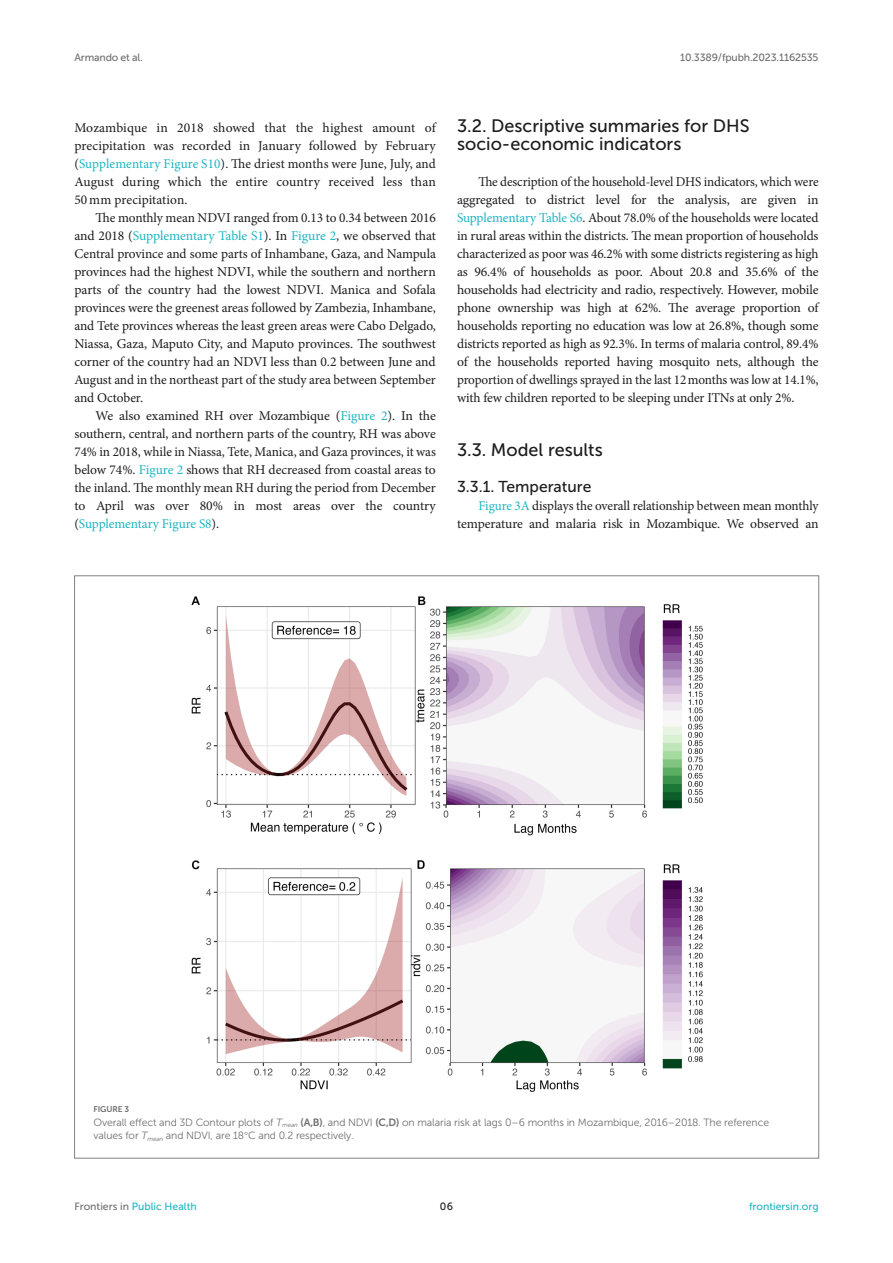
<style>
.page{position:relative;width:893px;height:1263px;background:#fff}
.page>*{position:absolute;margin:0;border:0;box-sizing:border-box;transform-origin:0 0}
.HEAD_2{font:18px/18px "Museo Sans 500";color:#1b1c1b}
.HEAD_3_after_HEAD_2{font:15.75px "Museo Sans 500";color:#1b1c1b}
.TEXT{font:13.5px/18px "Minion Pro";letter-spacing:-.005em;color:#1b1c1b;text-align:justify}
.TEXT_FLUSH{font:13.5px/18px "Minion Pro";letter-spacing:-.01em;color:#1b1c1b;text-align:justify}
.FIG_LEG{font:10.5px/13.5px "Museo Sans 300";letter-spacing:-.01em;color:#706f70}
.t1{font:10.5px "Museo Sans 500";letter-spacing:-.015em;color:#706f70}
.t2{font:10.5px "Museo Sans 500";color:#1db5c3}
.t3{font:10.5px "Museo Sans 500";color:#1b1c1b}
.FIG_HD{font:8.25px "Museo Sans 700";letter-spacing:-.01em;color:#706f70}
.s1{color:#1db5c3}
.s2{font-style:italic}
.s3{font-family:"Museo Sans 700"}
.s4{font-family:"STIX"}
.s5{color:#706f70}
</style>
<div class="page">
<img style="left:191px;top:596px;width:512px;height:496px">
<p class="t1" style="left:74px;top:51px;width:70px">Armando et al.</p>
<p class="t1" style="left:680px;top:51px;width:140px">10.3389/fpubh.2023.1162535</p>
<p class="TEXT" style="left:74px;top:119px;width:363px">Mozambique in 2018 showed that the highest amount of precipitation was recorded in January followed by February (<span class="s1">Supplementary Figure S10</span>). The driest months were June, July, and August during which the entire country received less than 50 mm precipitation.</p>
<p class="TEXT" style="left:74px;top:209px;width:363px;text-indent:21px">The monthly mean NDVI ranged from 0.13 to 0.34 between 2016 and 2018 (<span class="s1">Supplementary Table S1</span>). In <span class="s1">Figure 2</span>, we observed that Central province and some parts of Inhambane, Gaza, and Nampula provinces had the highest NDVI, while the southern and northern parts of the country had the lowest NDVI. Manica and Sofala provinces were the greenest areas followed by Zambezia, Inhambane, and Tete provinces whereas the least green areas were Cabo Delgado, Niassa, Gaza, Maputo City, and Maputo provinces. The southwest corner of the country had an NDVI less than 0.2 between June and August and in the northeast part of the study area between September and October.</p>
<p class="TEXT" style="left:74px;top:407px;width:363px;text-indent:21px">We also examined RH over Mozambique (<span class="s1">Figure 2</span>). In the southern, central, and northern parts of the country, RH was above 74% in 2018, while in Niassa, Tete, Manica, and Gaza provinces, it was below 74%. <span class="s1">Figure 2</span> shows that RH decreased from coastal areas to the inland. The monthly mean RH during the period from December to April was over 80% in most areas over the country (<span class="s1">Supplementary Figure S8</span>).</p>
<p class="HEAD_2" style="left:457px;top:117px;width:294px">3.2. Descriptive summaries for DHS socio-economic indicators</p>
<p class="TEXT_FLUSH" style="left:457px;top:173px;width:363px;text-indent:21px">The description of the household-level DHS indicators, which were aggregated to district level for the analysis, are given in <span class="s1">Supplementary Table S6</span>. About 78.0% of the households were located in rural areas within the districts. The mean proportion of households characterized as poor was 46.2% with some districts registering as high as 96.4% of households as poor. About 20.8 and 35.6% of the households had electricity and radio, respectively. However, mobile phone ownership was high at 62%. The average proportion of households reporting no education was low at 26.8%, though some districts reported as high as 92.3%. In terms of malaria control, 89.4% of the households reported having mosquito nets, although the proportion of dwellings sprayed in the last 12months was low at 14.1%, with few children reported to be sleeping under ITNs at only 2%.</p>
<p class="HEAD_2" style="left:457px;top:441px;width:147px">3.3. Model results</p>
<p class="HEAD_3_after_HEAD_2" style="left:457px;top:478px;width:136px">3.3.1. Temperature</p>
<p class="TEXT_FLUSH" style="left:457px;top:497px;width:363px;text-align:right"><span class="s1">Figure 3A</span> displays the overall relationship between mean monthly temperature and malaria risk in Mozambique. We observed an</p>
<p class="FIG_HD" style="left:94px;top:1105px;width:37px">FIGURE 3</p>
<p class="FIG_LEG" style="left:94px;top:1115px;width:677px">Overall effect and 3D Contour plots of <span class="s2">T</span><sub>mean</sub> <span class="s3">(A,B)</span>, and NDVI <span class="s3">(C,D)</span> on malaria risk at lags 0–6 months in Mozambique, 2016–2018. The reference values for <span class="s2">T</span><sub>mean</sub> and NDVI, are 18<span class="s4">°</span>C and 0.2 respectively.</p>
<p class="t2" style="left:74px;top:1200px;width:124px"><span class="s5">Frontiers in</span> Public Health</p>
<p class="t3" style="left:440px;top:1200px;width:15px">06</p>
<p class="t2" style="left:749px;top:1200px;width:71px">frontiersin.org</p>
</div>
